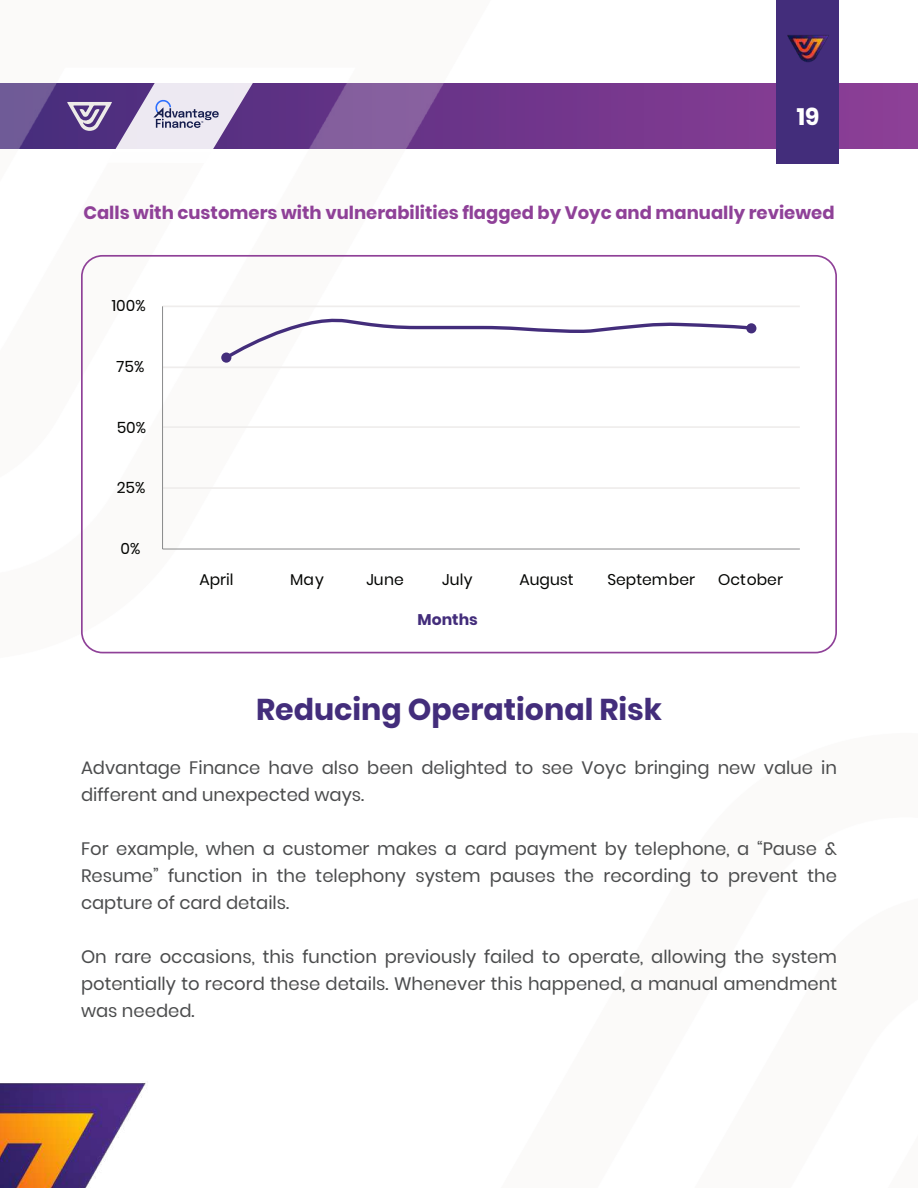
<style>
.page{position:relative;width:918px;height:1188px;background:#fff}
.page>*{position:absolute;margin:0;border:0;box-sizing:border-box;transform-origin:0 0}
.t1{font:700 30px "Poppins";color:#432d7b}
.t2{font:700 23.7px "Poppins";color:#fff}
.t3{font:18px/27px "Poppins";color:#4b4c4d;text-align:justify}
.t4{font:700 18px "Poppins";color:#8f4198}
.t5{font:15.6px "Poppins";color:#040503}
.t6{font:700 15.6px "Poppins";color:#432d7b}
</style>
<div class="page">
<div style="left:0;top:84px;width:918px;height:65px;background:#8d4097"></div>
<img style="left:0;top:0;width:887px;height:363px">
<img style="left:773px;top:22px;width:71px;height:54px">
<svg style="left:67px;top:70px;width:194px;height:93px"></svg>
<img style="left:0;top:1083px;width:146px;height:105px">
<hr style="left:163px;top:487px;width:637px;height:2px;background:#efedec">
<hr style="left:163px;top:426px;width:637px;height:2px;background:#efedec">
<hr style="left:163px;top:366px;width:637px;height:2px;background:#efedec">
<hr style="left:163px;top:306px;width:637px;height:1px;background:#efedec">
<hr style="left:162px;top:306px;width:1px;height:243px;background:#898a8b">
<hr style="left:163px;top:549px;width:637px;height:1px;background:#898a8b">
<div style="left:81px;top:255px;width:756px;height:398px;border:2px solid #8f4198;border-radius:21px"></div>
<svg style="left:223px;top:314px;width:533px;height:47px"></svg>
<div style="left:221px;top:353px;width:10px;height:10px;background:#432d7b;border-radius:50%"></div>
<div style="left:746px;top:323px;width:10px;height:10px;background:#432d7b;border-radius:50%"></div>
<h2 class="t2" style="left:797px;top:103px;width:24px">19</h2>
<p class="t4" style="left:83px;top:202px;width:753px">Calls with customers with vulnerabilities flagged by Voyc and manually reviewed</p>
<p class="t5" style="left:112px;top:297px;width:35px">100%</p>
<p class="t5" style="left:117px;top:358px;width:29px">75%</p>
<p class="t5" style="left:117px;top:418px;width:31px">50%</p>
<p class="t5" style="left:117px;top:479px;width:30px">25%</p>
<p class="t5" style="left:121px;top:539px;width:21px">0%</p>
<p class="t5" style="left:199px;top:571px;width:36px">April</p>
<p class="t5" style="left:290px;top:571px;width:35px">May</p>
<p class="t5" style="left:366px;top:571px;width:39px">June</p>
<p class="t5" style="left:442px;top:571px;width:32px">July</p>
<p class="t5" style="left:519px;top:571px;width:56px">August</p>
<p class="t5" style="left:607px;top:571px;width:89px">September</p>
<p class="t5" style="left:718px;top:571px;width:66px">October</p>
<p class="t6" style="left:418px;top:610px;width:62px">Months</p>
<h1 class="t1" style="left:256px;top:692px;width:407px">Reducing Operational Risk</h1>
<p class="t3" style="left:81px;top:754px;width:758px">Advantage Finance have also been delighted to see Voyc bringing new value in different and unexpected ways.</p>
<p class="t3" style="left:81px;top:835px;width:758px">For example, when a customer makes a card payment by telephone, a “Pause &amp; Resume” function in the telephony system pauses the recording to prevent the capture of card details.</p>
<p class="t3" style="left:81px;top:943px;width:758px">On rare occasions, this function previously failed to operate, allowing the system potentially to record these details. Whenever this happened, a manual amendment was needed.</p>
</div>
